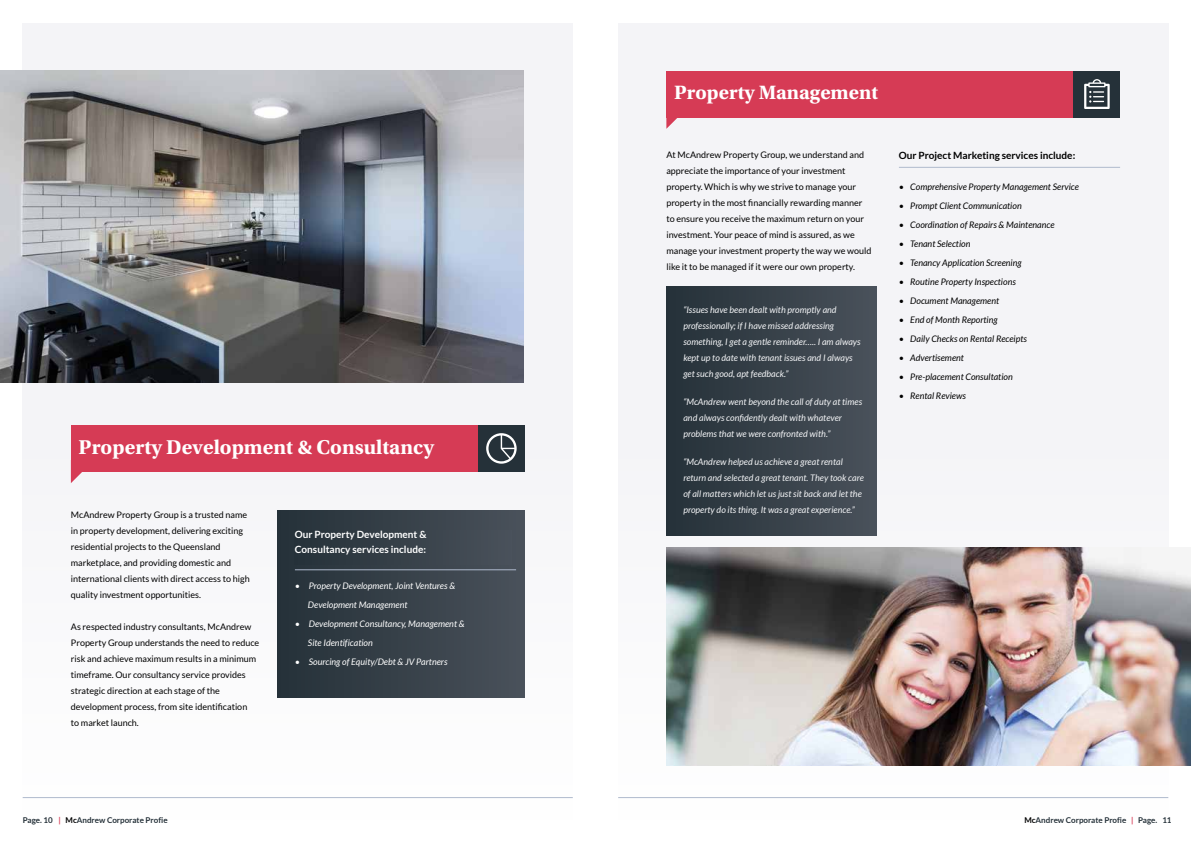
<style>
.page{position:relative;width:1191px;height:842px;background:#fff}
.page>*{position:absolute;margin:0;border:0;box-sizing:border-box;transform-origin:0 0}
.t1{font:700 21px "Utopia Std";color:#fff}
.t2{font:700 20.3px "Utopia Std";color:#fff}
.t3{font:700 10px/15px "Lato";color:#fff}
.t4{font:700 10px "Lato";color:#000}
.t5{font:9px/16px "Lato";color:#000}
.t6{font:italic 9px/16px "Lato";color:#f4f5f7}
.t7{font:italic 9px "Lato";color:#000}
.t8{font:italic 9px/19px "Lato";color:#fff}
.t9{font:700 8px "Lato";color:#253139}
.s1{color:#d63b55}
.s2{color:#000}
</style>
<div class="page">
<div style="left:618px;top:23px;width:550px;height:796px;background:#f4f4f7"></div>
<hr style="left:618px;top:797px;width:550px;height:1px;background:#afbacd">
<div style="left:23px;top:23px;width:550px;height:796px;background:#f4f4f7"></div>
<hr style="left:23px;top:797px;width:550px;height:1px;background:#afbacd">
<div style="left:666px;top:71px;width:454px;height:46px;background:#d63b55"></div>
<svg style="left:666px;top:117px;width:12px;height:12px"></svg>
<img style="left:0;top:71px;width:524px;height:312px">
<div style="left:71px;top:425px;width:453px;height:46px;background:#d63b55"></div>
<svg style="left:71px;top:471px;width:12px;height:12px"></svg>
<div style="left:478px;top:425px;width:46px;height:47px;background:#253139"></div>
<svg style="left:486px;top:433px;width:30px;height:31px"></svg>
<div style="left:278px;top:511px;width:246px;height:187px;background:linear-gradient(to right,#253139,#49515a)"></div>
<div style="left:295px;top:530px;width:217px;height:34px;background:linear-gradient(to right,#253139,#49515a)"></div>
<hr style="left:295px;top:569px;width:221px;height:1px;background:#afbacd">
<div style="left:1073px;top:71px;width:47px;height:46px;background:#253139"></div>
<svg style="left:1084px;top:79px;width:25px;height:30px"></svg>
<hr style="left:899px;top:167px;width:221px;height:1px;background:#afbacd">
<img style="left:666px;top:547px;width:525px;height:218px">
<div style="left:666px;top:286px;width:210px;height:250px;background:linear-gradient(to right,#253138,#49515a)"></div>
<h1 class="t1" style="left:79px;top:434px;width:357px">Property Development &amp; Consultancy</h1>
<p class="t5" style="left:71px;top:507px;width:180px">McAndrew Property Group is a trusted name in property development, delivering exciting residential projects to the Queensland marketplace, and providing domestic and international clients with direct access to high quality investment opportunities.</p>
<p class="t5" style="left:71px;top:619px;width:190px">As respected industry consultants, McAndrew Property Group understands the need to reduce risk and achieve maximum results in a minimum timeframe. Our consultancy service provides strategic direction at each stage of the development process, from site identification<br>to market launch.</p>
<p class="t3" style="left:295px;top:527px;width:133px">Our Property Development &amp;<br>Consultancy services include:</p>
<p class="t8" style="left:308px;top:576px;width:149px;text-indent:-13px">• Property Development, Joint Ventures &amp;<br>Development Management</p>
<p class="t8" style="left:308px;top:614px;width:158px;text-indent:-13px">• Development Consultancy, Management &amp;<br>Site Identification</p>
<p class="t8" style="left:295px;top:652px;width:154px">• Sourcing of Equity/Debt &amp; JV Partners</p>
<h2 class="t2" style="left:674px;top:80px;width:206px">Property Management</h2>
<p class="t5" style="left:666px;top:147px;width:206px">At McAndrew Property Group, we understand and appreciate the importance of your investment property. Which is why we strive to manage your property in the most financially rewarding manner to ensure you receive the maximum return on your investment. Your peace of mind is assured, as we manage your investment property the way we would like it to be managed if it were our own property.</p>
<p class="t6" style="left:683px;top:302px;width:179px">“Issues have been dealt with promptly and professionally; if I have missed addressing something, I get a gentle reminder….. I am always kept up to date with tenant issues and I always get such good, apt feedback.”</p>
<p class="t6" style="left:683px;top:394px;width:180px">“McAndrew went beyond the call of duty at times and always confidently dealt with whatever problems that we were confronted with.”</p>
<p class="t6" style="left:683px;top:454px;width:182px">“McAndrew helped us achieve a great rental return and selected a great tenant. They took care of all matters which let us just sit back and let the property do its thing. It was a great experience.”</p>
<p class="t4" style="left:899px;top:149px;width:178px">Our Project Marketing services include:</p>
<p class="t7" style="left:899px;top:182px;width:182px">• Comprehensive Property Management Service</p>
<p class="t7" style="left:899px;top:201px;width:124px">• Prompt Client Communication</p>
<p class="t7" style="left:899px;top:220px;width:157px">• Coordination of Repairs &amp; Maintenance</p>
<p class="t7" style="left:899px;top:239px;width:73px">• Tenant Selection</p>
<p class="t7" style="left:899px;top:258px;width:124px">• Tenancy Application Screening</p>
<p class="t7" style="left:899px;top:277px;width:118px">• Routine Property Inspections</p>
<p class="t7" style="left:899px;top:296px;width:102px">• Document Management</p>
<p class="t7" style="left:899px;top:315px;width:100px">• End of Month Reporting</p>
<p class="t7" style="left:899px;top:334px;width:130px">• Daily Checks on Rental Receipts</p>
<p class="t7" style="left:899px;top:353px;width:67px">• Advertisement</p>
<p class="t7" style="left:899px;top:372px;width:115px">• Pre-placement Consultation</p>
<p class="t7" style="left:899px;top:391px;width:69px">• Rental Reviews</p>
<p class="t9" style="left:23px;top:815px;width:146px">Page. 10 <span class="s1">|</span> <span class="s2">Mc</span>Andrew Corporate Profie</p>
<p class="t9" style="left:1024px;top:815px;width:149px"><span class="s2">Mc</span>Andrew Corporate Profie <span class="s1">|</span> Page. 11</p>
</div>
